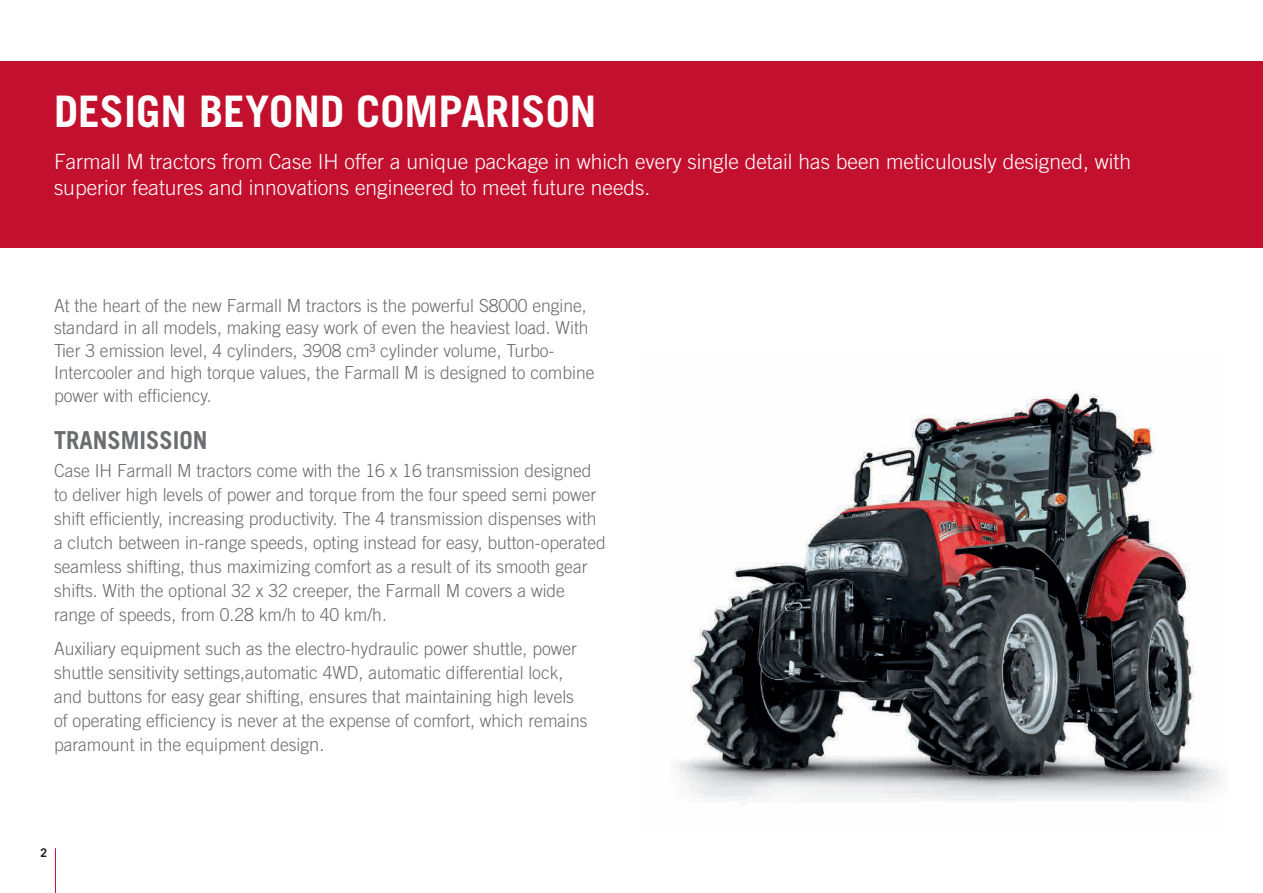
<style>
.page{position:relative;width:1263px;height:893px;background:#fff}
.page>*{position:absolute;margin:0;border:0;box-sizing:border-box;transform-origin:0 0}
.NEW_BODY{font:700 43.5px "Trade Gothic LT Std";color:#fff}
.NEW_HEADING{font:700 24.75px "Trade Gothic";color:#6c6d70}
.NEW_BODY-2{font:300 21px/25.2px "Trade Gothic LT Std";color:#fff}
.NEW_BODY-3{font:300 18px/24px "Trade Gothic";color:#6c6d70}
.NEW_BODY-4{font:300 18px/22.5px "Trade Gothic LT Std";color:#6c6d70}
.t1{font:700 12px "Trade Gothic";color:#231f20}
.s1{font-size:18.9px}
</style>
<div class="page">
<div style="left:0;top:62px;width:1263px;height:186px;background:#c3102e"></div>
<img style="left:676px;top:389px;width:547px;height:415px">
<hr style="left:55px;top:848px;width:1px;height:45px;background:#c3102e">
<p class="NEW_BODY" style="left:54px;top:85px;width:544px">DESIGN BEYOND COMPARISON</p>
<p class="NEW_BODY-2" style="left:54px;top:149px;width:1078px">Farmall M tractors from Case IH offer a unique package in which every single detail has been meticulously designed, with superior features and innovations engineered to meet future needs.</p>
<p class="NEW_BODY-4" style="left:54px;top:294px;width:542px">At the heart of the new Farmall M tractors is the powerful S8000 engine, standard in all models, making easy work of even the heaviest load. With Tier 3 emission level, 4 cylinders, 3908 cm³ cylinder volume, Turbo-Intercooler and high torque values, the Farmall M is designed to combine power with efficiency.</p>
<p class="NEW_HEADING" style="left:54px;top:425px;width:155px">TRANSMISSION</p>
<p class="NEW_BODY-3" style="left:54px;top:458px;width:553px">Case IH Farmall M tractors come with the 16 x 16 transmission designed to deliver high levels of power and torque from the four speed semi power shift efficiently, increasing productivity. The 4 transmission dispenses with a clutch between in-range speeds, opting instead for easy, button-operated seamless shifting, thus maximizing comfort as a result of its smooth gear shifts. With the optional 32 x 32 creeper, the Farmall M covers a wide range of speeds, from 0.28 km/h to 40 km/h.</p>
<p class="NEW_BODY-3" style="left:54px;top:637px;width:535px">Auxiliary equipment such as the electro-hydraulic power shuttle, power shuttle sensitivity settings,automatic 4WD, automatic differential lock, and buttons for easy gear shifting, ensures that maintaining high levels of operating efficiency is never at the expense of comfort, which remains paramount in the equipment desig<span class="s1">n.</span></p>
<p class="t1" style="left:41px;top:846px;width:8px">2</p>
</div>
